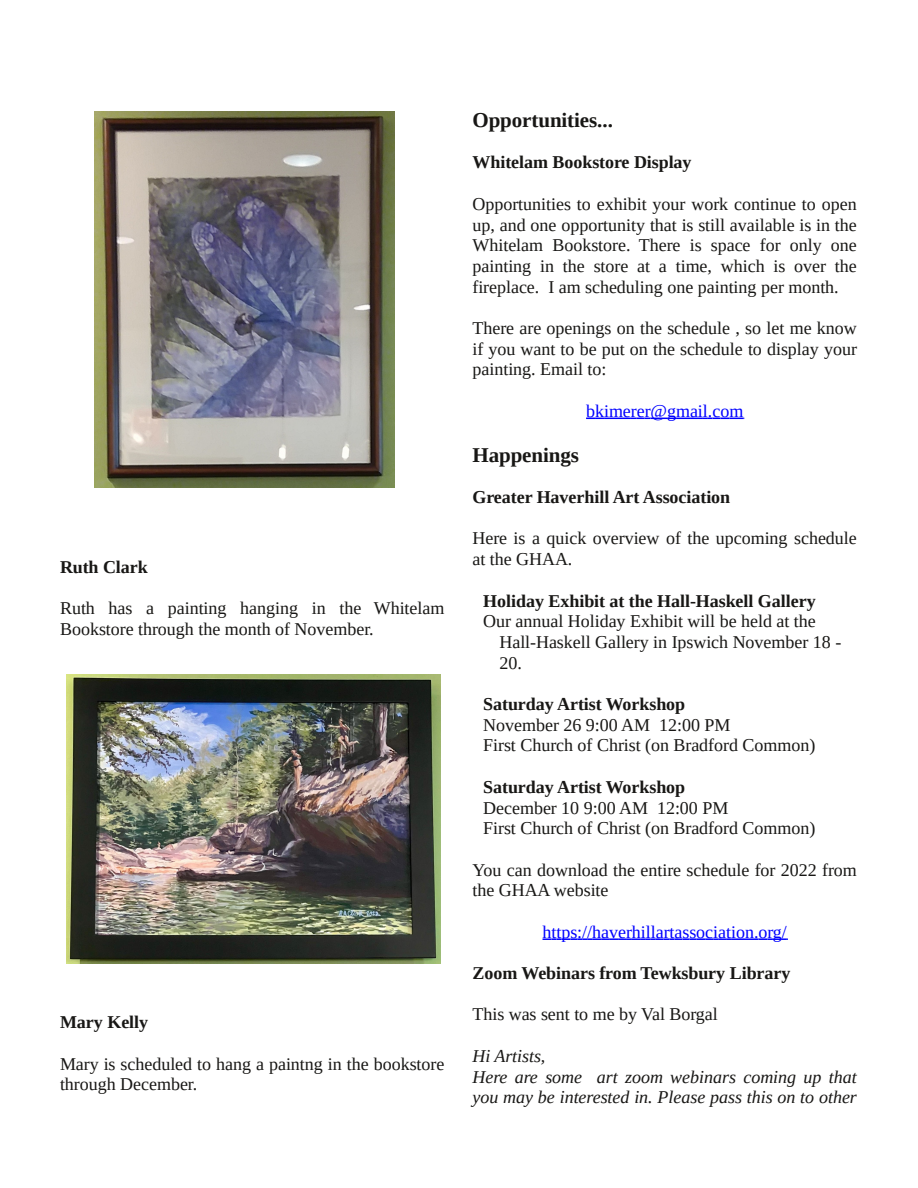
<style>
.page{position:relative;width:918px;height:1188px;background:#fff}
.page>*{position:absolute;margin:0;border:0;box-sizing:border-box;transform-origin:0 0}
.t1{font:700 21px "Liberation Serif";letter-spacing:-.005em;color:#181715}
.t2{font:18px/20.7px "Liberation Serif";color:#181715}
.t3{font:700 18px "Liberation Serif";color:#181715}
.t4{font:italic 18px/20.7px "Liberation Serif";color:#181715}
.t5{font:18px "Liberation Serif";color:#00f}
</style>
<div class="page">
<svg style="left:586px;top:418px;width:158px;height:1px"></svg>
<svg style="left:543px;top:938px;width:245px;height:2px"></svg>
<img style="left:94px;top:111px;width:301px;height:376px">
<img style="left:66px;top:675px;width:375px;height:288px">
<p class="t3" style="left:60px;top:557px;width:89px">Ruth Clark</p>
<p class="t2" style="left:60px;top:598px;width:386px">Ruth has a painting hanging in the Whitelam<br>Bookstore through the month of November.</p>
<p class="t3" style="left:60px;top:1012px;width:90px">Mary Kelly</p>
<p class="t2" style="left:60px;top:1053px;width:386px">Mary is scheduled to hang a paintng in the bookstore through December.</p>
<p class="t1" style="left:472px;top:108px;width:142px">Opportunities...</p>
<p class="t3" style="left:472px;top:152px;width:221px">Whitelam Bookstore Display</p>
<p class="t2" style="left:472px;top:193px;width:386px;text-align:justify">Opportunities to exhibit your work continue to open up, and one opportunity that is still available is in the Whitelam Bookstore. There is space for only one painting in the store at a time, which is over the fireplace. I am scheduling one painting per month.</p>
<p class="t2" style="left:472px;top:318px;width:386px;text-align:justify">There are openings on the schedule , so let me know if you want to be put on the schedule to display your painting. Email to:</p>
<p class="t5" style="left:586px;top:401px;width:159px">bkimerer@gmail.com</p>
<p class="t1" style="left:472px;top:443px;width:108px">Happenings</p>
<p class="t3" style="left:472px;top:487px;width:259px">Greater Haverhill Art Association</p>
<p class="t2" style="left:472px;top:528px;width:386px">Here is a quick overview of the upcoming schedule at the GHAA.</p>
<p class="t3" style="left:483px;top:590px;width:334px">Holiday Exhibit at the Hall-Haskell Gallery</p>
<p class="t2" style="left:500px;top:611px;width:343px;text-indent:-16px">Our annual Holiday Exhibit will be held at the<br>Hall-Haskell Gallery in Ipswich November 18 -<br>20.</p>
<p class="t3" style="left:483px;top:694px;width:204px">Saturday Artist Workshop</p>
<p class="t2" style="left:483px;top:714px;width:334px">November 26 9:00 AM 12:00 PM<br>First Church of Christ (on Bradford Common)</p>
<p class="t3" style="left:483px;top:777px;width:204px">Saturday Artist Workshop</p>
<p class="t2" style="left:483px;top:797px;width:334px">December 10 9:00 AM 12:00 PM<br>First Church of Christ (on Bradford Common)</p>
<p class="t2" style="left:472px;top:859px;width:386px">You can download the entire schedule for 2022 from the GHAA website</p>
<p class="t5" style="left:543px;top:922px;width:246px">https://haverhillartassociation.org/</p>
<p class="t3" style="left:472px;top:963px;width:319px">Zoom Webinars from Tewksbury Library</p>
<p class="t2" style="left:472px;top:1004px;width:247px">This was sent to me by Val Borgal</p>
<p class="t4" style="left:472px;top:1045px;width:386px">Hi Artists,<br>Here are some art zoom webinars coming up that you may be interested in. Please pass this on to other</p>
</div>
